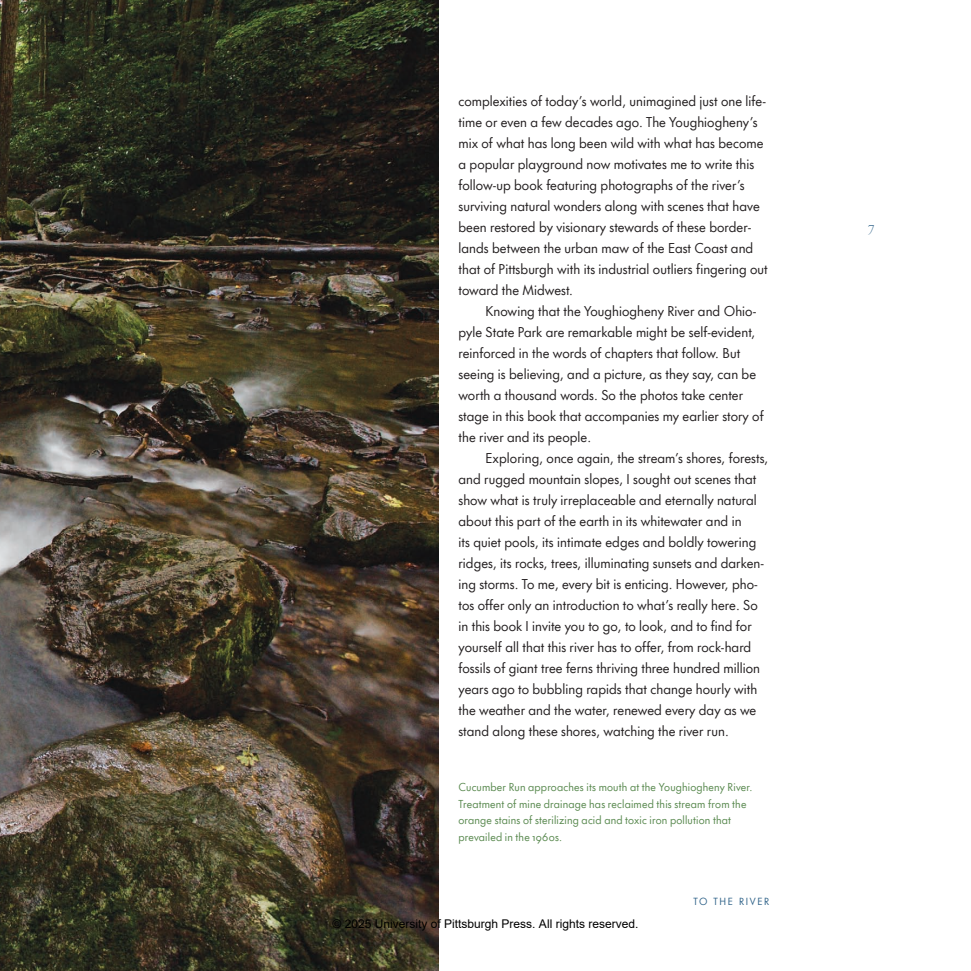
<style>
.page{position:relative;width:971px;height:971px;background:#fff}
.page>*{position:absolute;margin:0;border:0;box-sizing:border-box;transform-origin:0 0}
.t1{font:italic 15px "Centaur MT Pro";color:#2c6087}
.t2{font:13.05px/21px "Futura Now Headline";letter-spacing:.005em;color:#231f20}
.t3{font:12px "Arial";color:#000}
.t4{font:10.5px/16.5px "Futura Now Headline";letter-spacing:.015em;color:#59894f}
.t5{font:9.45px "Futura Now Headline";letter-spacing:.17em;color:#2c6087}
</style>
<div class="page">
<img style="left:0;top:0;width:438px;height:970px">
<p class="t2" style="left:458px;top:89px;width:311px">complexities of today’s world, unimagined just one life&shy;time or even a few decades ago. The Youghiogheny’s mix of what has long been wild with what has become a popular playground now motivates me to write this follow-up book featuring photographs of the river’s surviving natural wonders along with scenes that have been restored by visionary stewards of these border&shy;lands between the urban maw of the East Coast and that of Pittsburgh with its industrial outliers fingering out toward the Midwest.</p>
<p class="t2" style="left:458px;top:299px;width:307px;text-indent:27px">Knowing that the Youghiogheny River and Ohio&shy;pyle State Park are remarkable might be self-evident, reinforced in the words of chapters that follow. But seeing is believing, and a picture, as they say, can be worth a thousand words. So the photos take center stage in this book that accompanies my earlier story of the river and its people.</p>
<p class="t2" style="left:458px;top:446px;width:311px;text-indent:27px">Exploring, once again, the stream’s shores, forests, and rugged mountain slopes, I sought out scenes that show what is truly irreplaceable and eternally natural about this part of the earth in its whitewater and in<br>its quiet pools, its intimate edges and boldly towering ridges, its rocks, trees, illuminating sunsets and darken&shy;ing storms. To me, every bit is enticing. However, pho&shy;tos offer only an introduction to what’s really here. So in this book I invite you to go, to look, and to find for yourself all that this river has to offer, from rock-hard fossils of giant tree ferns thriving three hundred million years ago to bubbling rapids that change hourly with the weather and the water, renewed every day as we stand along these shores, watching the river run.</p>
<p class="t4" style="left:458px;top:778px;width:295px">Cucumber Run approaches its mouth at the Youghiogheny River.<br>Treatment of mine drainage has reclaimed this stream from the orange stains of sterilizing acid and toxic iron pollution that prevailed in the 1960s.</p>
<p class="t3" style="left:332px;top:914px;width:307px">© 2025 University of Pittsburgh Press. All rights reserved.</p>
<p class="t5" style="left:693px;top:893px;width:77px">TO THE RIVER</p>
<p class="t1" style="left:867px;top:217px;width:8px">7</p>
</div>
